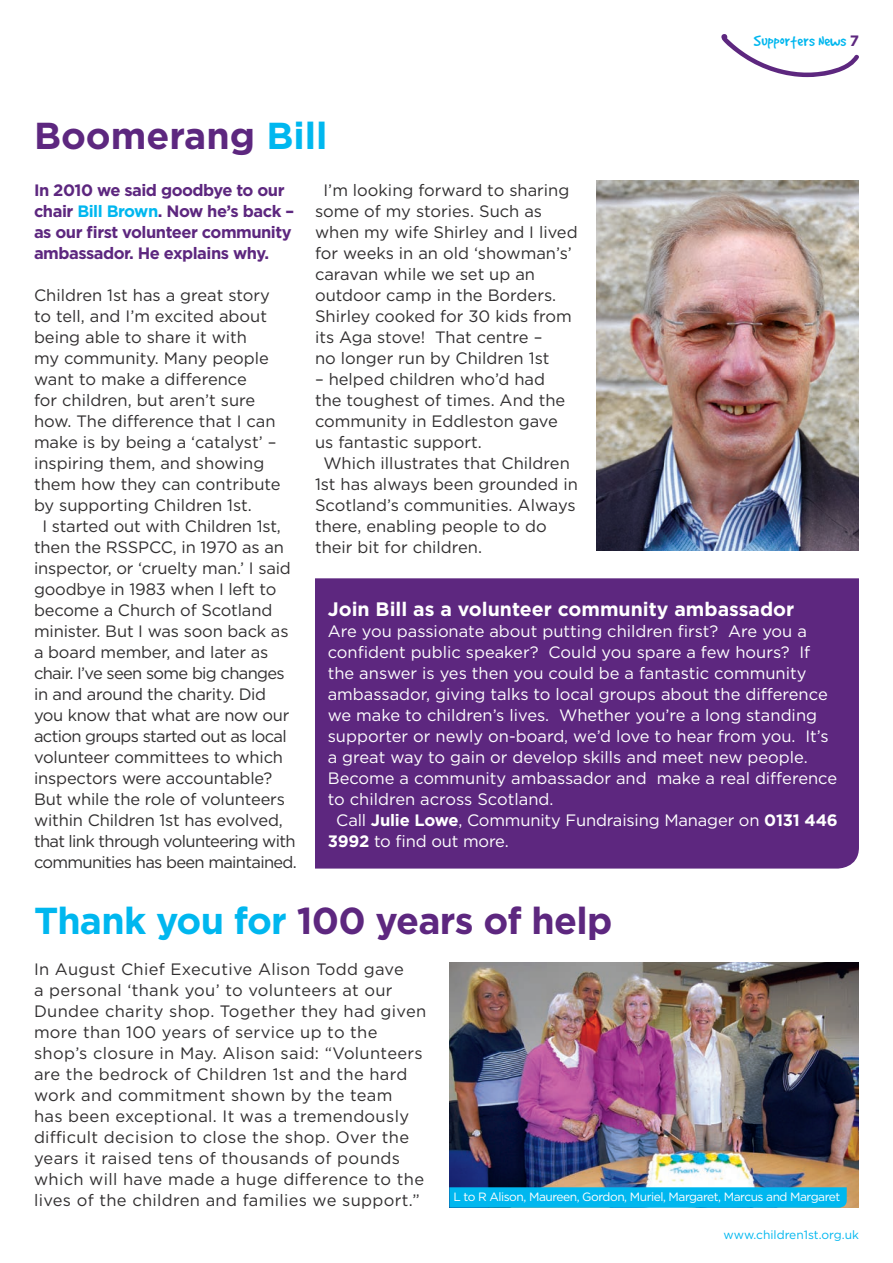
<style>
.page{position:relative;width:893px;height:1263px;background:#fff}
.page>*{position:absolute;margin:0;border:0;box-sizing:border-box;transform-origin:0 0}
.t1{font:700 37.5px "Gotham";letter-spacing:-.02em;color:#5d277f}
.t2{font:700 37.5px "Gotham";color:#5d277f}
.t3{font:700 19.5px "Gotham";color:#fff}
.t4{font:16.5px/21px "Gotham";color:#312f30}
.t5{font:16.5px "Gotham";color:#fff}
.t6{font:16.5px/21px "Gotham";letter-spacing:.02em;color:#312f30}
.t7{font:16.5px "Gotham";letter-spacing:-.04em;color:#312f30}
.t8{font:700 16.5px/21px "Gotham";letter-spacing:-.03em;color:#5d277f}
.t9{font:16.5px "Gotham";letter-spacing:-.02em;color:#312f30}
.t10{font:16.5px "Good Dog";letter-spacing:.02em;color:#00b7ef}
.t11{font:12px "Gotham";letter-spacing:-.04em;color:#fff}
.t12{font:12px "Gotham";color:#00b7ef}
.s1{color:#00b7ef}
.s2{font-family:"Gotham";font-weight:700;font-size:15px;color:#5d277f}
.s3{font-weight:700}
</style>
<div class="page">
<img style="left:596px;top:181px;width:263px;height:370px">
<img style="left:449px;top:962px;width:410px;height:246px">
<div style="left:315px;top:578px;width:544px;height:290px;background:#5d277f"></div>
<svg style="left:721px;top:34px;width:138px;height:43px"></svg>
<svg style="left:449px;top:1187px;width:398px;height:21px;background:#04b5ec"></svg>
<h1 class="t2" style="left:34px;top:111px;width:295px">Boomerang <span class="s1">Bill</span></h1>
<p class="t10" style="left:754px;top:32px;width:107px">Supporters News <span class="s2">7</span></p>
<p class="t8" style="left:34px;top:180px;width:262px">In 2010 we said goodbye to our chair <span class="s1">Bill Brown</span>. Now he’s back – as our first volunteer community ambassador. He explains why.</p>
<p class="t4" style="left:34px;top:284px;width:237px">Children 1st has a great story</p>
<p class="t4" style="left:34px;top:305px;width:234px">to tell, and I’m excited about</p>
<p class="t4" style="left:34px;top:326px;width:215px">being able to share it with</p>
<p class="t4" style="left:34px;top:347px;width:236px">my community. Many people</p>
<p class="t4" style="left:34px;top:368px;width:214px">want to make a difference</p>
<p class="t4" style="left:34px;top:389px;width:223px">for children, but aren’t sure</p>
<p class="t4" style="left:34px;top:410px;width:243px">how. The difference that I can</p>
<p class="t4" style="left:34px;top:431px;width:244px">make is by being a ‘catalyst’ –</p>
<p class="t4" style="left:34px;top:452px;width:232px">inspiring them, and showing</p>
<p class="t4" style="left:34px;top:473px;width:248px">them how they can contribute</p>
<p class="t4" style="left:34px;top:494px;width:219px">by supporting Children 1st.</p>
<p class="t4" style="left:43px;top:515px;width:240px">I started out with Children 1st,</p>
<p class="t4" style="left:34px;top:536px;width:251px">then the RSSPCC, in 1970 as an</p>
<p class="t4" style="left:34px;top:557px;width:258px">inspector, or ‘cruelty man.’ I said</p>
<p class="t4" style="left:34px;top:578px;width:244px">goodbye in 1983 when I left to</p>
<p class="t4" style="left:34px;top:599px;width:240px">become a Church of Scotland</p>
<p class="t4" style="left:34px;top:620px;width:256px">minister. But I was soon back as</p>
<p class="t4" style="left:34px;top:641px;width:236px">a board member, and later as</p>
<p class="t7" style="left:34px;top:663px;width:252px">chair. I’ve seen some big changes</p>
<p class="t9" style="left:34px;top:684px;width:234px">in and around the charity. Did</p>
<p class="t9" style="left:34px;top:705px;width:257px">you know that what are now our</p>
<p class="t7" style="left:34px;top:726px;width:254px">action groups started out as local</p>
<p class="t4" style="left:34px;top:746px;width:251px">volunteer committees to which</p>
<p class="t4" style="left:34px;top:767px;width:240px">inspectors were accountable?</p>
<p class="t4" style="left:34px;top:788px;width:252px">But while the role of volunteers</p>
<p class="t4" style="left:34px;top:809px;width:250px">within Children 1st has evolved,</p>
<p class="t7" style="left:34px;top:831px;width:263px">that link through volunteering with</p>
<p class="t7" style="left:34px;top:852px;width:264px">communities has been maintained.</p>
<p class="t4" style="left:315px;top:179px;width:264px;text-indent:8px">I’m looking forward to sharing some of my stories. Such as when my wife Shirley and I lived for weeks in an old ‘showman’s’ caravan while we set up an outdoor camp in the Borders.<br>Shirley cooked for 30 kids from its Aga stove! That centre –<br>no longer run by Children 1st</p>
<p class="t4" style="left:315px;top:369px;width:232px">– helped children who’d had</p>
<p class="t4" style="left:315px;top:390px;width:252px">the toughest of times. And the</p>
<p class="t4" style="left:315px;top:411px;width:244px">community in Eddleston gave</p>
<p class="t4" style="left:315px;top:432px;width:168px">us fantastic support.</p>
<p class="t4" style="left:323px;top:453px;width:248px">Which illustrates that Children</p>
<p class="t4" style="left:315px;top:474px;width:264px">1st has always been grounded in</p>
<p class="t4" style="left:315px;top:495px;width:262px">Scotland’s communities. Always</p>
<p class="t4" style="left:315px;top:516px;width:233px">there, enabling people to do</p>
<p class="t4" style="left:315px;top:537px;width:169px">their bit for children.</p>
<p class="t3" style="left:328px;top:596px;width:468px">Join Bill as a volunteer community ambassador</p>
<p class="t5" style="left:328px;top:620px;width:481px">Are you passionate about putting children first? Are you a</p>
<p class="t5" style="left:328px;top:641px;width:484px">confident public speaker? Could you spare a few hours? If</p>
<p class="t5" style="left:328px;top:662px;width:480px">the answer is yes then you could be a fantastic community</p>
<p class="t5" style="left:328px;top:683px;width:501px">ambassador, giving talks to local groups about the difference</p>
<p class="t5" style="left:328px;top:704px;width:491px">we make to children’s lives. Whether you’re a long standing</p>
<p class="t5" style="left:328px;top:725px;width:502px">supporter or newly on-board, we’d love to hear from you. It’s</p>
<p class="t5" style="left:328px;top:746px;width:482px">a great way to gain or develop skills and meet new people.</p>
<p class="t5" style="left:328px;top:767px;width:511px">Become a community ambassador and make a real difference</p>
<p class="t5" style="left:328px;top:788px;width:227px">to children across Scotland.</p>
<p class="t5" style="left:336px;top:809px;width:503px">Call <span class="s3">Julie Lowe</span>, Community Fundraising Manager on <span class="s3">0131 446</span></p>
<p class="t5" style="left:328px;top:830px;width:182px"><span class="s3">3992</span> to find out more.</p>
<h1 class="t1" style="left:34px;top:895px;width:580px"><span class="s1">Thank you for</span> 100 years of help</h1>
<p class="t6" style="left:34px;top:959px;width:394px">In August Chief Executive Alison Todd gave<br>a personal ‘thank you’ to volunteers at our Dundee charity shop. Together they had given more than 100 years of service up to the shop’s closure in May. Alison said: “Volunteers are the bedrock of Children 1st and the hard work and commitment shown by the team<br>has been exceptional. It was a tremendously difficult decision to close the shop. Over the years it raised tens of thousands of pounds which will have made a huge difference to the lives of the children and families we support.”</p>
<p class="t11" style="left:454px;top:1189px;width:388px">L to R Alison, Maureen, Gordon, Muriel, Margaret, Marcus and Margaret</p>
<p class="t12" style="left:724px;top:1226px;width:137px">www.children1st.org.uk</p>
</div>
